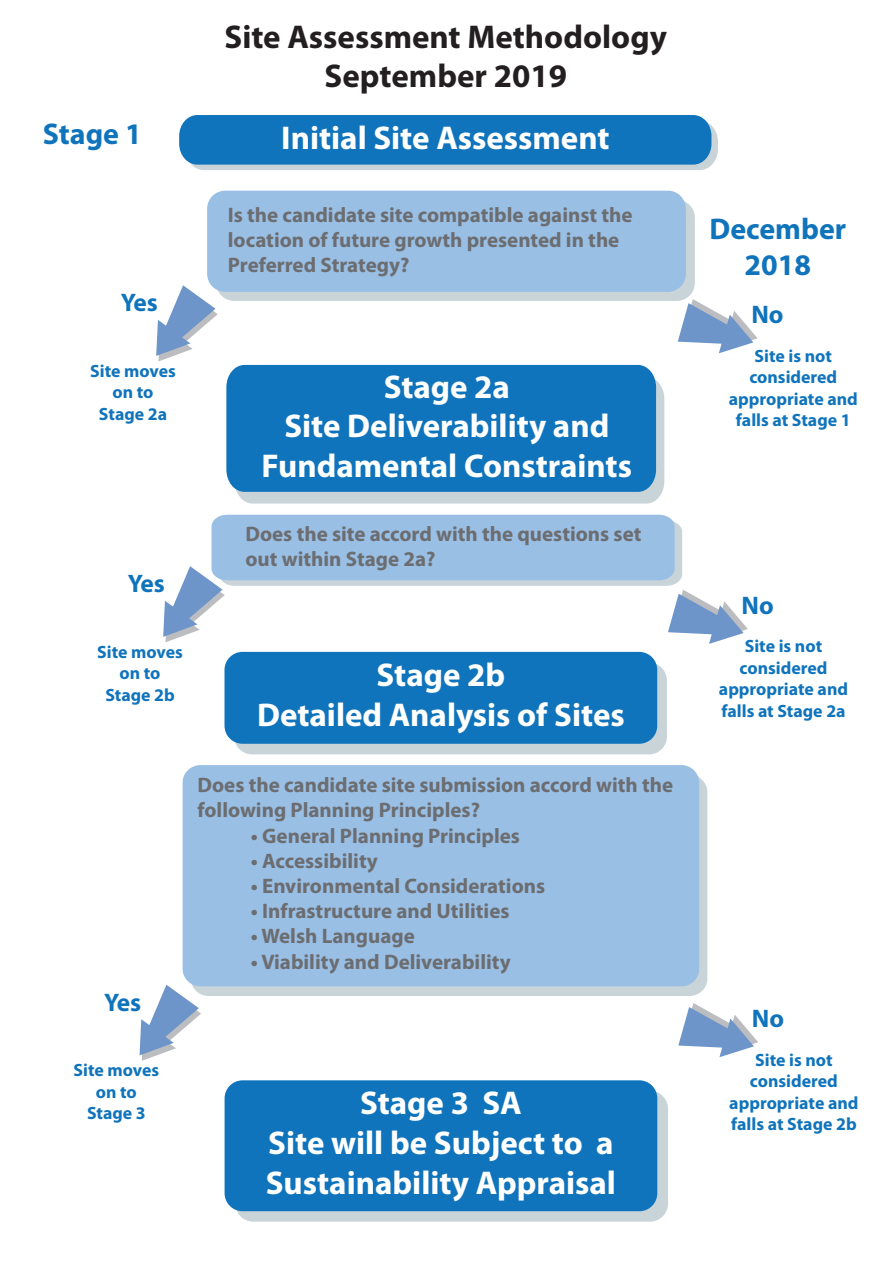
<style>
.page{position:relative;width:893px;height:1263px;background:#fff}
.page>*{position:absolute;margin:0;border:0;box-sizing:border-box;transform-origin:0 0}
.t1{font:700 33px/39.6px "Myriad Pro";color:#fff;text-align:center}
.t2{font:700 33px/39.6px "Myriad Pro";color:#231f20;text-align:center}
.t3{font:700 30px/36px "Myriad Pro";color:#1074bc;text-align:center}
.t4{font:700 25.5px "Myriad Pro";color:#1074bc}
.t5{font:700 25.35px "Myriad Pro";letter-spacing:-.055em;color:#1074bc}
.t6{font:700 21px/25.2px "Myriad Pro";color:#6c6d70}
.t7{font:700 17.85px/21.5px "Myriad Pro";color:#1074bc;text-align:center}
</style>
<div class="page">
<div style="left:235px;top:1091px;width:433px;height:130px;background:#c9d4d9;border-radius:18px"></div>
<div style="left:225px;top:1080px;width:432px;height:131px;background:#1074bc;border-radius:18px"></div>
<div style="left:191px;top:775px;width:516px;height:221px;background:#c9d4d9;border-radius:18px"></div>
<div style="left:183px;top:765px;width:516px;height:221px;background:#99bfe5;border-radius:18px"></div>
<div style="left:234px;top:662px;width:433px;height:92px;background:#c9d4d9;border-radius:18px"></div>
<div style="left:216px;top:200px;width:479px;height:101px;background:#c9d4d9;border-radius:18px"></div>
<div style="left:207px;top:191px;width:479px;height:101px;background:#99bfe5;border-radius:18px"></div>
<svg style="left:179px;top:115px;width:539px;height:55px;background:#2780c0"></svg>
<svg style="left:156px;top:285px;width:62px;height:76px"></svg>
<div style="left:237px;top:380px;width:427px;height:123px;background:#c9d4d9"></div>
<div style="left:226px;top:365px;width:430px;height:127px;background:#1074bc"></div>
<div style="left:224px;top:652px;width:433px;height:92px;background:#1074bc;border-radius:18px"></div>
<svg style="left:140px;top:985px;width:61px;height:76px"></svg>
<svg style="left:678px;top:299px;width:80px;height:54px"></svg>
<svg style="left:163px;top:515px;width:585px;height:129px"></svg>
<svg style="left:678px;top:1003px;width:80px;height:54px"></svg>
<h1 class="t2" style="left:224px;top:16px;width:444px">Site Assessment Methodology<br>September 2019</h1>
<h2 class="t3" style="left:43px;top:115px;width:101px">Stage 1</h2>
<h1 class="t1" style="left:281px;top:117px;width:330px">Initial Site Assessment</h1>
<p class="t5" style="left:121px;top:286px;width:38px">Yes</p>
<p class="t6" style="left:228px;top:202px;width:406px">Is the candidate site compatible against the location of future growth presented in the<br>Preferred Strategy?</p>
<p class="t7" style="left:90px;top:360px;width:87px">Site moves on to<br>Stage 2a</p>
<p class="t5" style="left:128px;top:567px;width:38px">Yes</p>
<h1 class="t1" style="left:262px;top:366px;width:372px">Stage 2a<br>Site Deliverability and<br>Fundamental Constraints</h1>
<p class="t6" style="left:245px;top:521px;width:398px">Does the site accord with the questions set out within Stage 2a?</p>
<p class="t7" style="left:97px;top:641px;width:87px">Site moves on to<br>Stage 2b</p>
<h1 class="t1" style="left:257px;top:654px;width:369px">Stage 2b<br>Detailed Analysis of Sites</h1>
<p class="t5" style="left:104px;top:986px;width:38px">Yes</p>
<p class="t6" style="left:197px;top:772px;width:477px">Does the candidate site submission accord with the following Planning Principles?</p>
<p class="t6" style="left:251px;top:822px;width:271px">• General Planning Principles</p>
<p class="t6" style="left:251px;top:847px;width:129px">• Accessibility</p>
<p class="t6" style="left:251px;top:872px;width:296px">• Environmental Considerations</p>
<p class="t6" style="left:251px;top:898px;width:260px">• Infrastructure and Utilities</p>
<p class="t6" style="left:251px;top:923px;width:166px">• Welsh Language</p>
<p class="t6" style="left:251px;top:948px;width:261px">• Viability and Deliverability</p>
<p class="t7" style="left:74px;top:1059px;width:87px">Site moves on to<br>Stage 3</p>
<h1 class="t1" style="left:266px;top:1082px;width:352px">Stage 3 SA<br>Site will be Subject to a<br>Sustainability Appraisal</h1>
<h2 class="t3" style="left:709px;top:210px;width:138px">December<br>2018</h2>
<p class="t4" style="left:751px;top:298px;width:34px">No</p>
<p class="t7" style="left:729px;top:344px;width:131px">Site is not considered appropriate and falls at Stage 1</p>
<p class="t4" style="left:742px;top:588px;width:34px">No</p>
<p class="t7" style="left:719px;top:635px;width:131px">Site is not considered appropriate and falls at Stage 2a</p>
<p class="t4" style="left:752px;top:1002px;width:34px">No</p>
<p class="t7" style="left:729px;top:1048px;width:131px">Site is not considered appropriate and falls at Stage 2b</p>
</div>
